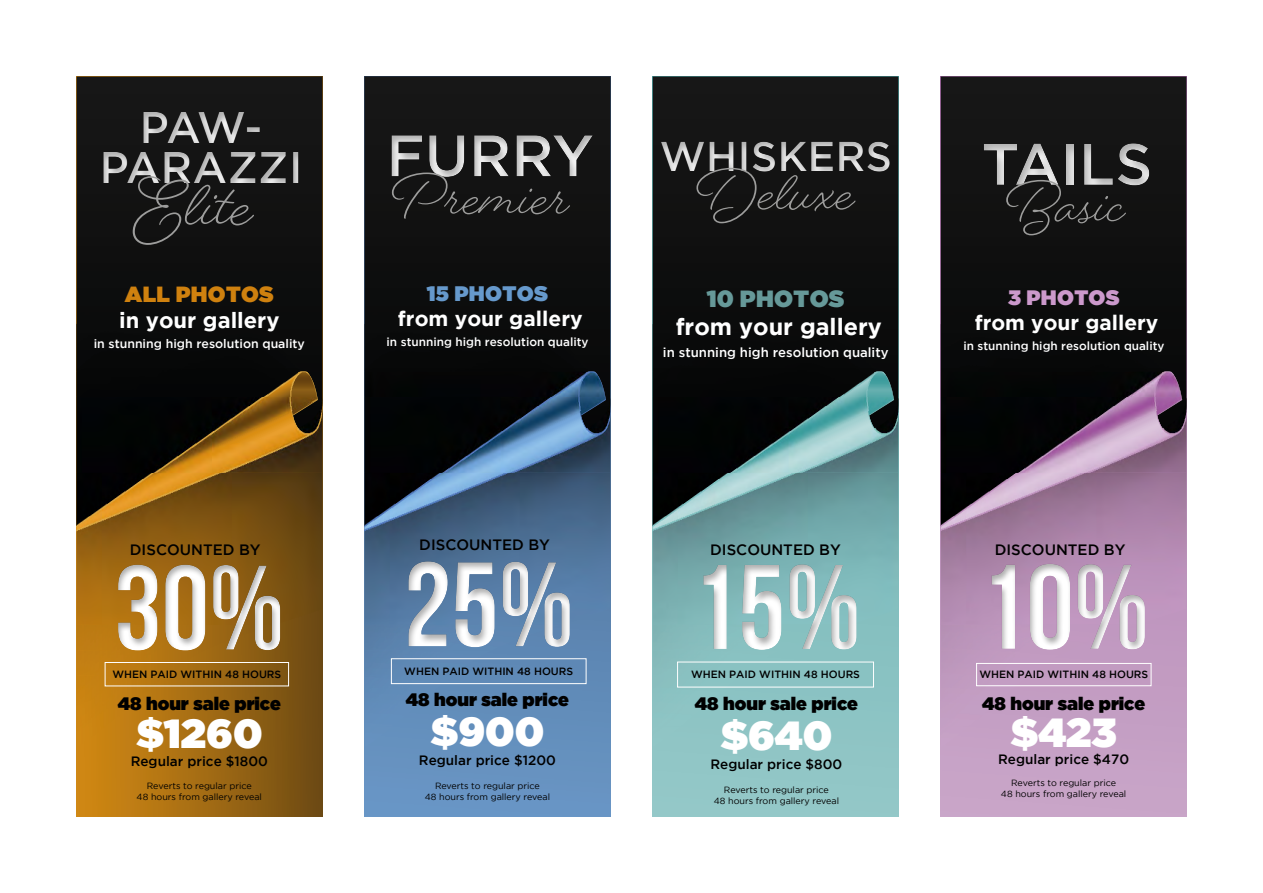
<style>
.page{position:relative;width:1263px;height:893px;background:#fff}
.page>*{position:absolute;margin:0;border:0;box-sizing:border-box;transform-origin:0 0}
.t1{font:700 120px "Bebas Neue";color:#fff}
.t2{font:72.45px "Beloved Script";color:#9d9d9c}
.t3{font:61.5px "Beloved Script";color:#9d9d9c}
.t4{font:500 58.5px "Gotham";color:#fff}
.t5{font:500 44.1px/39.5px "Gotham";letter-spacing:-.005em;color:#fff;text-align:center}
.t6{font:500 41.7px "Gotham";color:#fff}
.t7{font:40.5px "Gotham Ultra";color:#fff}
.t8{font:700 23.4px "Gotham";color:#fff}
.t9{font:23.4px "Gotham Ultra";letter-spacing:.015em;color:#699}
.t10{font:700 21.9px "Gotham";color:#fff}
.t11{font:21.9px "Gotham Ultra";letter-spacing:.015em;color:#cf810f}
.t12{font:700 21px "Gotham";color:#fff}
.t13{font:21px "Gotham Ultra";letter-spacing:.015em;color:#69c}
.t14{font:700 20.85px "Gotham";color:#fff}
.t15{font:20.85px "Gotham Ultra";letter-spacing:.015em;color:#c9c}
.t16{font:18px "Gotham Ultra";color:#000}
.t17{font:500 15px "Gotham";color:#000}
.t18{font:500 13.5px "Gotham";color:#000}
.t19{font:500 13.2px "Gotham";color:#fff}
.t20{font:500 12.3px "Gotham";color:#fff}
.t21{font:500 11.85px "Gotham";color:#fff}
.t22{font:500 11.7px "Gotham";color:#fff}
.t23{font:500 10.5px "Gotham";color:#000}
.t24{font:9px/10.8px "Gotham";color:#000;text-align:center}
</style>
<div class="page">
<div style="left:365px;top:77px;width:245px;height:739px;background:#6591be"></div>
<div style="left:365px;top:77px;width:245px;height:294px;background:#111"></div>
<img style="left:365px;top:473px;width:245px;height:69px">
<img style="left:365px;top:397px;width:246px;height:76px">
<img style="left:365px;top:371px;width:245px;height:26px">
<div style="left:365px;top:346px;width:230px;height:25px;background:#070808"></div>
<div style="left:365px;top:321px;width:200px;height:25px;background:#0b0b0b"></div>
<img style="left:365px;top:674px;width:17px;height:1px">
<img style="left:365px;top:675px;width:88px;height:10px">
<img style="left:367px;top:309px;width:22px;height:12px">
<div style="left:77px;top:77px;width:245px;height:739px;background:linear-gradient(to right,#d68b13,#704c14)"></div>
<svg style="left:77px;top:77px;width:245px;height:320px;background:#0f0f0f"></svg>
<img style="left:77px;top:473px;width:245px;height:152px">
<img style="left:77px;top:397px;width:246px;height:76px">
<img style="left:77px;top:371px;width:244px;height:26px">
<div style="left:77px;top:346px;width:230px;height:25px;background:#070808"></div>
<div style="left:77px;top:321px;width:199px;height:25px;background:#0b0b0b"></div>
<img style="left:77px;top:625px;width:18px;height:25px">
<img style="left:77px;top:650px;width:128px;height:25px">
<img style="left:77px;top:675px;width:88px;height:26px">
<img style="left:77px;top:701px;width:58px;height:25px">
<img style="left:79px;top:309px;width:22px;height:12px">
<img style="left:77px;top:726px;width:28px;height:22px">
<div style="left:95px;top:542px;width:312px;height:132px;background:#000;opacity:.32"></div>
<div style="left:105px;top:662px;width:184px;height:24px;border:1px solid #fff"></div>
<div style="left:76px;top:101px;width:281px;height:142px;background:#000;opacity:.32"></div>
<div style="left:379px;top:537px;width:317px;height:132px;background:#000;opacity:.32"></div>
<div style="left:391px;top:658px;width:195px;height:26px;border:1px solid #fff"></div>
<div style="left:352px;top:122px;width:313px;height:67px;background:#000;opacity:.32"></div>
<div style="left:653px;top:77px;width:245px;height:739px;background:#90c5c5"></div>
<div style="left:653px;top:77px;width:245px;height:294px;background:#111"></div>
<img style="left:653px;top:473px;width:245px;height:152px">
<img style="left:653px;top:397px;width:246px;height:76px">
<img style="left:653px;top:371px;width:245px;height:26px">
<div style="left:653px;top:346px;width:230px;height:25px;background:#080809"></div>
<div style="left:653px;top:321px;width:200px;height:25px;background:#0b0b0b"></div>
<img style="left:677px;top:687px;width:64px;height:1px">
<img style="left:655px;top:309px;width:22px;height:12px">
<div style="left:941px;top:77px;width:245px;height:739px;background:#c6a1c5"></div>
<div style="left:941px;top:77px;width:245px;height:294px;background:#101010"></div>
<img style="left:941px;top:473px;width:245px;height:68px">
<img style="left:941px;top:397px;width:246px;height:76px">
<img style="left:941px;top:371px;width:245px;height:26px">
<div style="left:941px;top:346px;width:230px;height:25px;background:#080909"></div>
<div style="left:941px;top:321px;width:200px;height:25px;background:#0b0b0b"></div>
<img style="left:976px;top:686px;width:53px;height:1px">
<img style="left:943px;top:309px;width:22px;height:12px">
<div style="left:641px;top:130px;width:302px;height:61px;background:#000;opacity:.32"></div>
<div style="left:665px;top:540px;width:317px;height:132px;background:#000;opacity:.32"></div>
<div style="left:677px;top:662px;width:197px;height:25px;border:1px solid #fff"></div>
<div style="left:946px;top:130px;width:277px;height:76px;background:#000;opacity:.32"></div>
<div style="left:961px;top:541px;width:302px;height:132px;background:#000;opacity:.32"></div>
<div style="left:976px;top:663px;width:175px;height:23px;border:1px solid #fff"></div>
<h3 class="t5" style="left:99px;top:107px;width:205px">PAW-<br>PARAZZI</h3>
<h2 class="t2" style="left:133px;top:156px;width:121px">Elite</h2>
<h3 class="t11" style="left:125px;top:281px;width:150px">ALL PHOTOS</h3>
<h3 class="t10" style="left:119px;top:308px;width:162px">in your gallery</h3>
<h3 class="t20" style="left:94px;top:337px;width:213px">in stunning high resolution quality</h3>
<h3 class="t17" style="left:130px;top:541px;width:132px">DISCOUNTED BY</h3>
<h1 class="t1" style="left:114px;top:542px;width:172px">30%</h1>
<p class="t23" style="left:112px;top:668px;width:170px">WHEN PAID WITHIN 48 HOURS</p>
<h3 class="t16" style="left:118px;top:694px;width:165px">48 hour sale price</h3>
<h3 class="t7" style="left:136px;top:711px;width:128px">$1260</h3>
<h3 class="t18" style="left:131px;top:754px;width:139px">Regular price $1800</h3>
<p class="t24" style="left:137px;top:780px;width:127px">Reverts to regular price<br>48 hours from gallery reveal</p>
<h3 class="t4" style="left:386px;top:122px;width:209px">FURRY</h3>
<h3 class="t3" style="left:392px;top:155px;width:178px">Premier</h3>
<h3 class="t13" style="left:427px;top:281px;width:123px">15 PHOTOS</h3>
<h3 class="t12" style="left:398px;top:307px;width:186px">from your gallery</h3>
<h3 class="t21" style="left:387px;top:335px;width:204px">in stunning high resolution quality</h3>
<h3 class="t6" style="left:659px;top:132px;width:234px">WHISKERS</h3>
<h3 class="t3" style="left:696px;top:151px;width:159px">Deluxe</h3>
<h3 class="t9" style="left:707px;top:285px;width:139px">10 PHOTOS</h3>
<h3 class="t8" style="left:676px;top:313px;width:208px">from your gallery</h3>
<h3 class="t19" style="left:663px;top:345px;width:227px">in stunning high resolution quality</h3>
<h3 class="t17" style="left:419px;top:537px;width:132px">DISCOUNTED BY</h3>
<h1 class="t1" style="left:404px;top:539px;width:172px">25%</h1>
<p class="t23" style="left:404px;top:665px;width:170px">WHEN PAID WITHIN 48 HOURS</p>
<h3 class="t16" style="left:406px;top:689px;width:165px">48 hour sale price</h3>
<h3 class="t7" style="left:431px;top:709px;width:115px">$900</h3>
<h3 class="t18" style="left:419px;top:753px;width:138px">Regular price $1200</h3>
<p class="t24" style="left:425px;top:780px;width:127px">Reverts to regular price<br>48 hours from gallery reveal</p>
<h3 class="t17" style="left:710px;top:541px;width:132px">DISCOUNTED BY</h3>
<h1 class="t1" style="left:690px;top:542px;width:172px">15%</h1>
<p class="t23" style="left:691px;top:669px;width:170px">WHEN PAID WITHIN 48 HOURS</p>
<h3 class="t16" style="left:695px;top:693px;width:165px">48 hour sale price</h3>
<h3 class="t7" style="left:720px;top:712px;width:114px">$640</h3>
<h3 class="t18" style="left:710px;top:757px;width:133px">Regular price $800</h3>
<p class="t24" style="left:714px;top:784px;width:127px">Reverts to regular price<br>48 hours from gallery reveal</p>
<h3 class="t4" style="left:981px;top:131px;width:173px">TAILS</h3>
<h3 class="t3" style="left:1006px;top:163px;width:120px">Basic</h3>
<h3 class="t15" style="left:1008px;top:286px;width:113px">3 PHOTOS</h3>
<h3 class="t14" style="left:975px;top:311px;width:185px">from your gallery</h3>
<p class="t22" style="left:963px;top:339px;width:202px">in stunning high resolution quality</p>
<h3 class="t17" style="left:995px;top:541px;width:132px">DISCOUNTED BY</h3>
<h1 class="t1" style="left:979px;top:541px;width:172px">10%</h1>
<p class="t23" style="left:979px;top:669px;width:170px">WHEN PAID WITHIN 48 HOURS</p>
<h3 class="t16" style="left:982px;top:694px;width:165px">48 hour sale price</h3>
<h3 class="t7" style="left:1010px;top:709px;width:108px">$423</h3>
<h3 class="t18" style="left:998px;top:751px;width:132px">Regular price $470</h3>
<p class="t24" style="left:1001px;top:777px;width:127px">Reverts to regular price<br>48 hours from gallery reveal</p>
</div>
